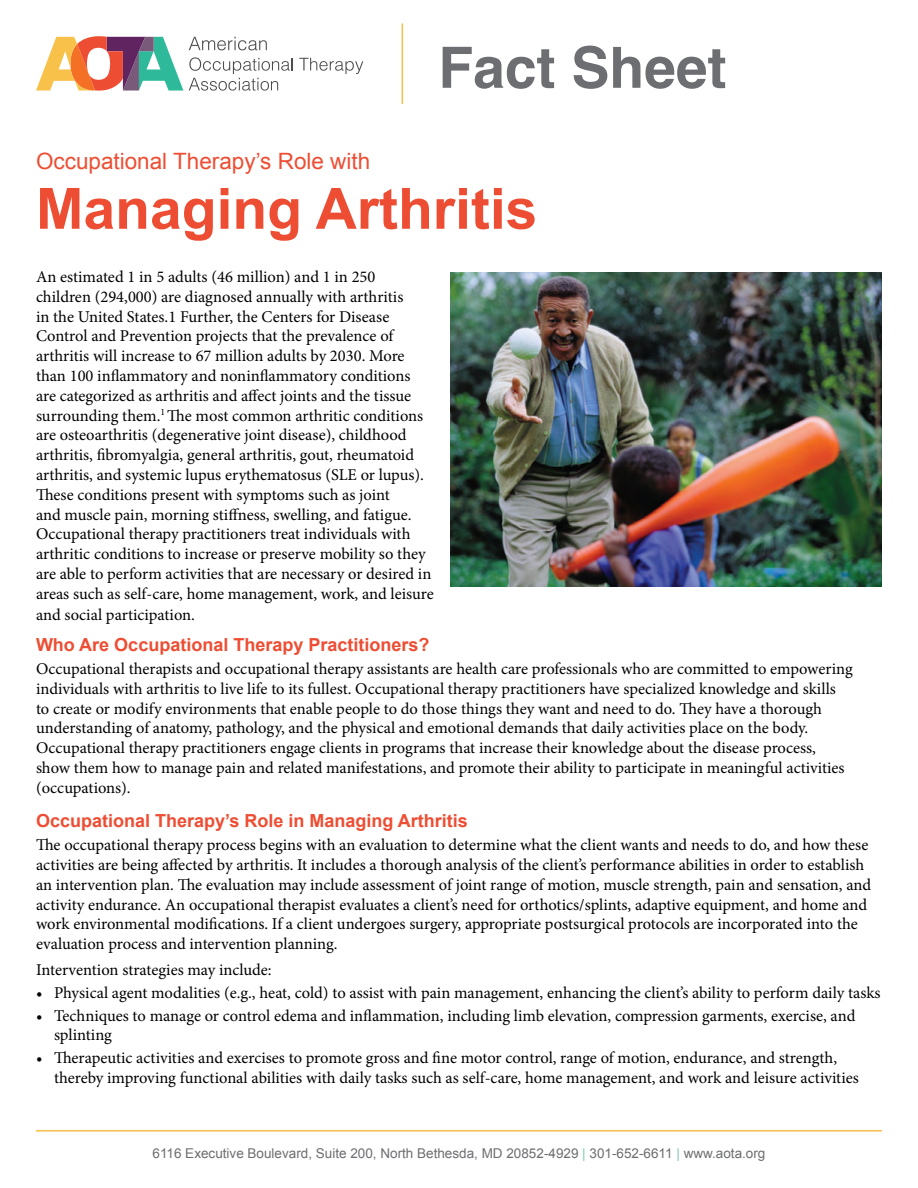
<style>
.page{position:relative;width:918px;height:1188px;background:#fff}
.page>*{position:absolute;margin:0;border:0;box-sizing:border-box;transform-origin:0 0}
.t1{font:700 57px "Arial";color:#ed4e33}
.t2{font:700 57px "Helvetica";color:#6d6e71}
.t3{font:22.5px "Arial";color:#ed4e33}
.t4{font:700 18px "Arial";color:#ed4e33}
.t5{font:16.5px/19.8px "Minion Pro";color:#000}
.t6{font:13.5px "Arial";color:#6d6e71}
.s1{color:#7dcbb4}
</style>
<div class="page">
<img style="left:450px;top:273px;width:432px;height:314px">
<hr style="left:402px;top:23px;width:1px;height:81px;background:#f8bf49">
<hr style="left:36px;top:1130px;width:846px;height:2px;background:#f8bf49">
<svg style="left:189px;top:37px;width:78px;height:13px"></svg>
<svg style="left:299px;top:58px;width:64px;height:16px"></svg>
<svg style="left:189px;top:57px;width:104px;height:34px"></svg>
<svg style="left:36px;top:36px;width:147px;height:55px"></svg>
<h1 class="t2" style="left:438px;top:22px;width:290px">Fact Sheet</h1>
<h2 class="t3" style="left:36px;top:146px;width:336px">Occupational Therapy’s Role with</h2>
<h1 class="t1" style="left:36px;top:171px;width:503px">Managing Arthritis</h1>
<p class="t5" style="left:36px;top:267px;width:399px">An estimated 1 in 5 adults (46 million) and 1 in 250 children (294,000) are diagnosed annually with arthritis<br>in the United States.1 Further, the Centers for Disease Control and Prevention projects that the prevalence of arthritis will increase to 67 million adults by 2030. More than 100 inflammatory and noninflammatory conditions are categorized as arthritis and affect joints and the tissue surrounding them.<sup>1</sup> The most common arthritic conditions are osteoarthritis (degenerative joint disease), childhood arthritis, fibromyalgia, general arthritis, gout, rheumatoid arthritis, and systemic lupus erythematosus (SLE or lupus).<br>These conditions present with symptoms such as joint<br>and muscle pain, morning stiffness, swelling, and fatigue.<br>Occupational therapy practitioners treat individuals with arthritic conditions to increase or preserve mobility so they are able to perform activities that are necessary or desired in areas such as self-care, home management, work, and leisure and social participation.</p>
<p class="t4" style="left:36px;top:633px;width:395px">Who Are Occupational Therapy Practitioners?</p>
<p class="t5" style="left:36px;top:659px;width:818px">Occupational therapists and occupational therapy assistants are health care professionals who are committed to empowering individuals with arthritis to live life to its fullest. Occupational therapy practitioners have specialized knowledge and skills to create or modify environments that enable people to do those things they want and need to do. They have a thorough understanding of anatomy, pathology, and the physical and emotional demands that daily activities place on the body.<br>Occupational therapy practitioners engage clients in programs that increase their knowledge about the disease process, show them how to manage pain and related manifestations, and promote their ability to participate in meaningful activities (occupations).</p>
<p class="t4" style="left:36px;top:809px;width:433px">Occupational Therapy’s Role in Managing Arthritis</p>
<p class="t5" style="left:36px;top:835px;width:837px">The occupational therapy process begins with an evaluation to determine what the client wants and needs to do, and how these activities are being affected by arthritis. It includes a thorough analysis of the client’s performance abilities in order to establish an intervention plan. The evaluation may include assessment of joint range of motion, muscle strength, pain and sensation, and activity endurance. An occupational therapist evaluates a client’s need for orthotics/splints, adaptive equipment, and home and work environmental modifications. If a client undergoes surgery, appropriate postsurgical protocols are incorporated into the evaluation process and intervention planning.</p>
<p class="t5" style="left:36px;top:960px;width:237px">Intervention strategies may include:</p>
<p class="t5" style="left:36px;top:983px;width:846px">• Physical agent modalities (e.g., heat, cold) to assist with pain management, enhancing the client’s ability to perform daily tasks</p>
<p class="t5" style="left:54px;top:1006px;width:803px;text-indent:-18px">• Techniques to manage or control edema and inflammation, including limb elevation, compression garments, exercise, and splinting</p>
<p class="t5" style="left:54px;top:1048px;width:806px;text-indent:-18px">• Therapeutic activities and exercises to promote gross and fine motor control, range of motion, endurance, and strength, thereby improving functional abilities with daily tasks such as self-care, home management, and work and leisure activities</p>
<p class="t6" style="left:153px;top:1145px;width:614px">6116 Executive Boulevard, Suite 200, North Bethesda, MD 20852-4929 <span class="s1">|</span> 301-652-6611 <span class="s1">|</span> www.aota.org</p>
</div>
